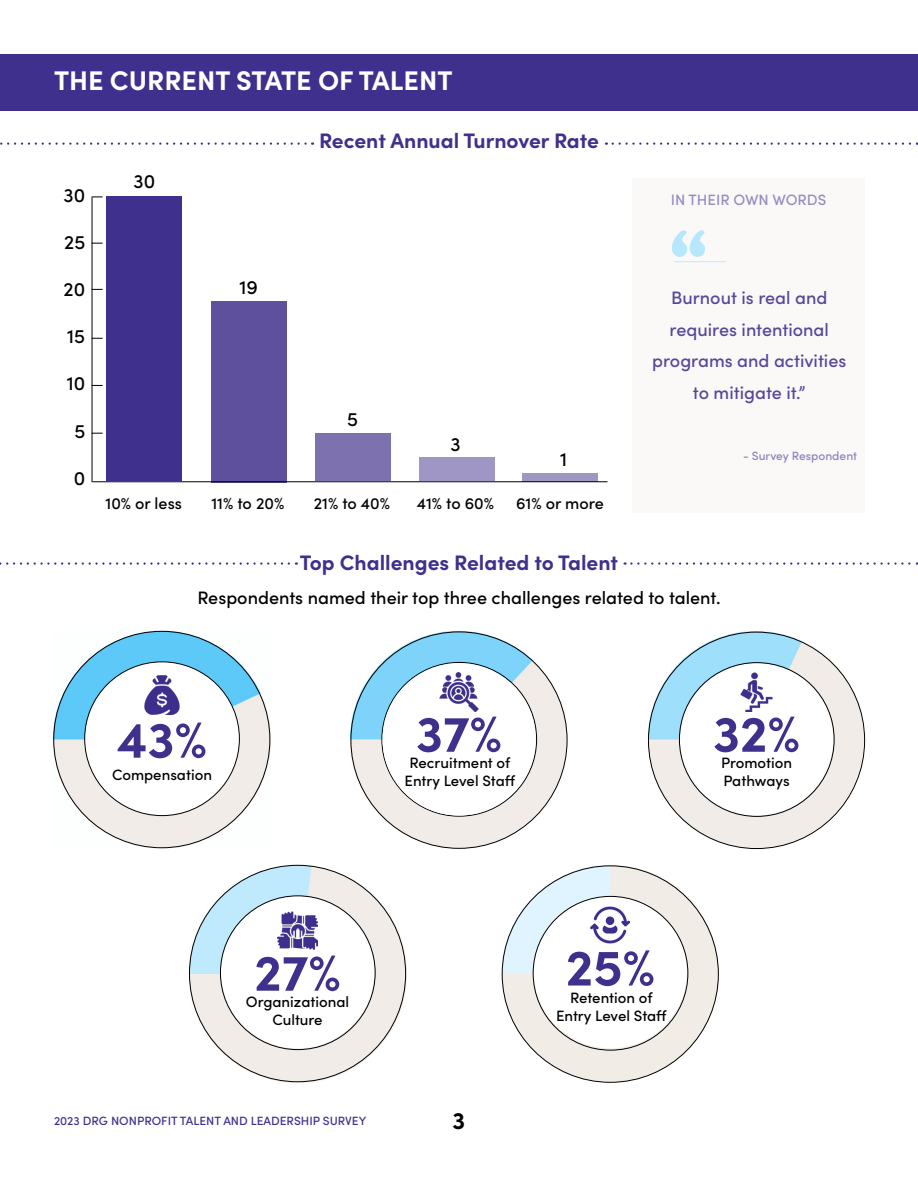
<style>
.page{position:relative;width:918px;height:1188px;background:#fff}
.page>*{position:absolute;margin:0;border:0;box-sizing:border-box;transform-origin:0 0}
.t1{font:900 69.15px "Cooper";color:#b6e7fd}
.t2{font:700 51px "Sofia Pro";color:#3e308c}
.t3{font:700 27px "Sofia Pro";color:#fff}
.t4{font:700 24px "Sofia Pro";color:#000}
.t5{font:700 21px "Sofia Pro";color:#3e308c}
.t6{font:500 19.5px "Sofia Pro";color:#000}
.t7{font:500 18px/31.5px "Sofia Pro";color:#564898;text-align:center}
.t8{font:500 18px "Sofia Pro";color:#000}
.t9{font:500 16.2px "Sofia Pro";color:#000}
.t10{font:500 15px/18px "Sofia Pro";color:#000;text-align:center}
.t11{font:500 15px "Sofia Pro";color:#978cbf}
.t12{font:500 12px "Sofia Pro";color:#3e308c}
.t13{font:500 12px "Sofia Pro";color:#8e82b9}
</style>
<div class="page">
<div style="left:0;top:54px;width:918px;height:56px;background:#3e308c"></div>
<img style="left:502px;top:865px;width:217px;height:216px">
<img style="left:189px;top:865px;width:217px;height:218px">
<img style="left:648px;top:632px;width:216px;height:216px">
<img style="left:351px;top:632px;width:216px;height:216px">
<img style="left:54px;top:632px;width:216px;height:216px">
<div style="left:85px;top:662px;width:155px;height:154px;background:#fff;border-radius:50%"></div>
<img style="left:144px;top:675px;width:36px;height:40px">
<div style="left:382px;top:663px;width:154px;height:153px;background:#fff;border-radius:50%"></div>
<img style="left:439px;top:672px;width:40px;height:40px">
<div style="left:680px;top:663px;width:153px;height:153px;background:#fff;border-radius:50%"></div>
<img style="left:740px;top:672px;width:33px;height:40px">
<div style="left:221px;top:896px;width:153px;height:152px;background:#fff;border-radius:50%"></div>
<img style="left:278px;top:911px;width:39px;height:39px">
<div style="left:534px;top:896px;width:153px;height:152px;background:#fff;border-radius:50%"></div>
<img style="left:591px;top:906px;width:39px;height:38px">
<svg style="left:0;top:142px;width:313px;height:3px"></svg>
<svg style="left:613px;top:142px;width:305px;height:3px"></svg>
<svg style="left:0;top:562px;width:297px;height:3px"></svg>
<svg style="left:625px;top:562px;width:293px;height:3px"></svg>
<div style="left:632px;top:178px;width:233px;height:335px;background:#fbf9f8"></div>
<hr style="left:674px;top:261px;width:52px;height:1px;background:#c2ebfd">
<div style="left:211px;top:301px;width:75px;height:181px;background:#5e509c"></div>
<div style="left:107px;top:197px;width:75px;height:284px;background:#3e308c"></div>
<div style="left:315px;top:434px;width:76px;height:47px;background:#7d71af"></div>
<div style="left:420px;top:458px;width:75px;height:23px;background:#a096c5"></div>
<div style="left:522px;top:473px;width:76px;height:8px;background:#a096c5"></div>
<hr style="left:92px;top:481px;width:516px;height:1px;background:#000">
<hr style="left:92px;top:197px;width:1px;height:285px;background:#000">
<h3 class="t3" style="left:54px;top:60px;width:400px">THE CURRENT STATE OF TALENT</h3>
<h3 class="t6" style="left:64px;top:180px;width:23px">30</h3>
<h3 class="t6" style="left:64px;top:228px;width:23px">25</h3>
<h3 class="t6" style="left:64px;top:275px;width:23px">20</h3>
<h3 class="t6" style="left:67px;top:322px;width:19px">15</h3>
<h3 class="t6" style="left:67px;top:369px;width:20px">10</h3>
<h3 class="t6" style="left:74px;top:416px;width:12px">5</h3>
<h3 class="t6" style="left:74px;top:464px;width:13px">0</h3>
<h3 class="t6" style="left:134px;top:167px;width:23px">30</h3>
<h3 class="t6" style="left:239px;top:272px;width:20px">19</h3>
<h3 class="t5" style="left:319px;top:124px;width:281px">Recent Annual Turnover Rate</h3>
<h3 class="t6" style="left:347px;top:404px;width:12px">5</h3>
<h3 class="t6" style="left:450px;top:429px;width:12px">3</h3>
<h3 class="t6" style="left:560px;top:445px;width:9px">1</h3>
<p class="t9" style="left:106px;top:491px;width:78px">10% or less</p>
<p class="t9" style="left:211px;top:491px;width:74px">11% to 20%</p>
<p class="t9" style="left:314px;top:491px;width:78px">21% to 40%</p>
<p class="t9" style="left:417px;top:491px;width:79px">41% to 60%</p>
<p class="t9" style="left:516px;top:491px;width:89px">61% or more</p>
<p class="t11" style="left:671px;top:189px;width:157px">IN THEIR OWN WORDS</p>
<h1 class="t1" style="left:669px;top:214px;width:40px">“</h1>
<p class="t7" style="left:652px;top:281px;width:196px">Burnout is real and requires intentional programs and activities to mitigate it.”</p>
<p class="t13" style="left:743px;top:447px;width:115px">- Survey Respondent</p>
<h3 class="t5" style="left:300px;top:547px;width:320px">Top Challenges Related to Talent</h3>
<p class="t8" style="left:197px;top:585px;width:525px">Respondents named their top three challenges related to talent.</p>
<h2 class="t2" style="left:117px;top:701px;width:91px">43%</h2>
<p class="t10" style="left:112px;top:765px;width:101px">Compensation</p>
<h2 class="t2" style="left:416px;top:695px;width:87px">37%</h2>
<p class="t10" style="left:405px;top:753px;width:112px">Recruitment of<br>Entry Level Staff</p>
<h2 class="t2" style="left:713px;top:695px;width:88px">32%</h2>
<p class="t10" style="left:721px;top:753px;width:72px;text-align:left">Promotion<br>Pathways</p>
<h2 class="t2" style="left:254px;top:934px;width:88px">27%</h2>
<p class="t10" style="left:246px;top:992px;width:105px">Organizational<br>Culture</p>
<h2 class="t2" style="left:566px;top:928px;width:91px">25%</h2>
<p class="t10" style="left:556px;top:988px;width:112px">Retention of<br>Entry Level Staff</p>
<p class="t12" style="left:54px;top:1112px;width:314px">2023 DRG NONPROFIT TALENT AND LEADERSHIP SURVEY</p>
<h3 class="t4" style="left:453px;top:1102px;width:14px">3</h3>
</div>
